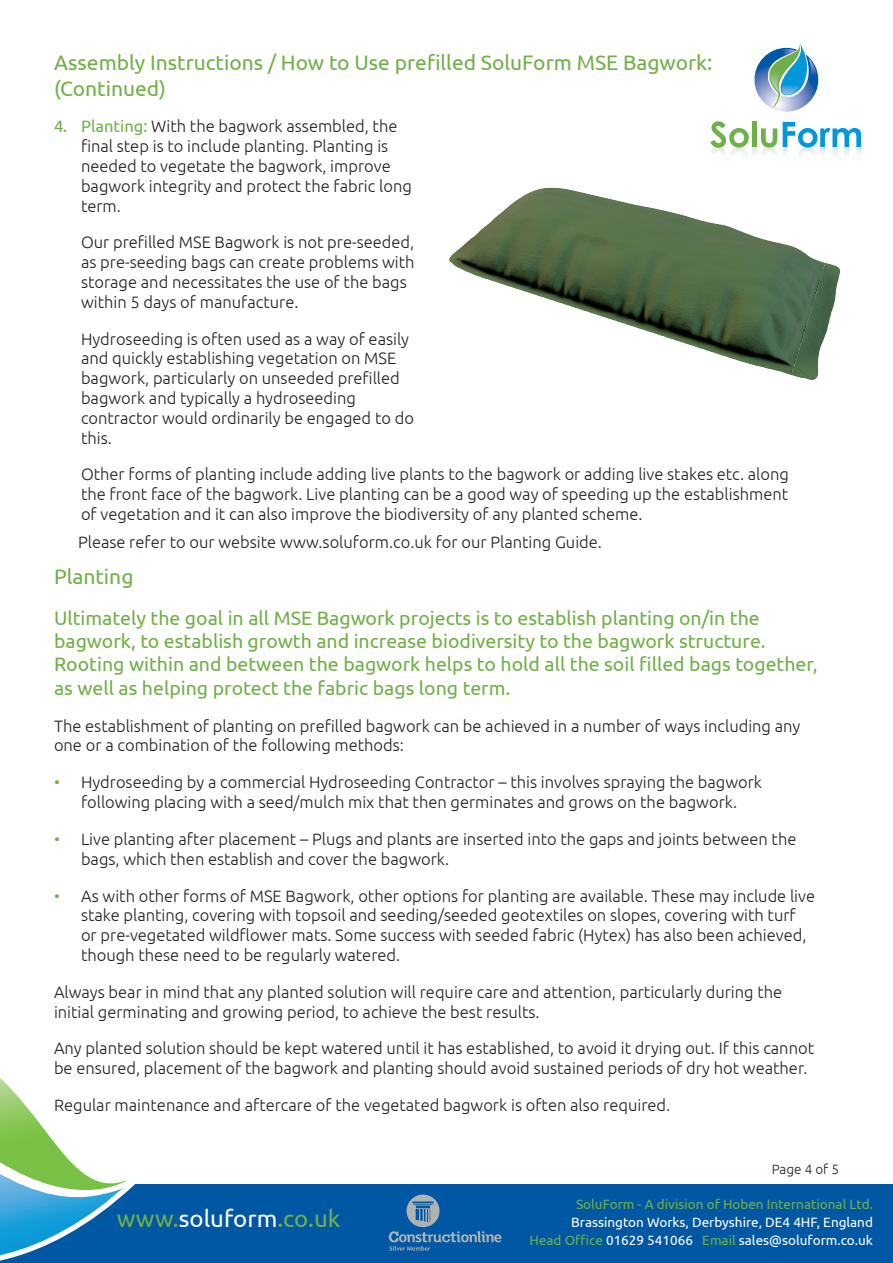
<style>
.page{position:relative;width:893px;height:1263px;background:#fff}
.page>*{position:absolute;margin:0;border:0;box-sizing:border-box;transform-origin:0 0}
.t1{font:24px "Ubuntu";color:#6fb048}
.t2{font:21px/25.2px "Ubuntu";color:#6fb048}
.t3{font:19.5px/23.4px "Ubuntu";color:#6fb048}
.t4{font:300 16.5px/19.8px "Ubuntu";color:#231f20}
.t5{font:13.5px/18px "Ubuntu";color:#fff;text-align:right}
.t6{font:13.5px "Ubuntu";color:#6fb048}
.t7{font:300 13.5px "Ubuntu";color:#231f20}
.s1{font-weight:400;color:#6fb048}
.s2{color:#6fb048}
.s3{color:#fff}
</style>
<div class="page">
<img style="left:449px;top:149px;width:391px;height:231px">
<div style="left:0;top:1184px;width:893px;height:79px;background:#0057a4"></div>
<svg style="left:0;top:1078px;width:135px;height:183px"></svg>
<svg style="left:389px;top:1194px;width:112px;height:57px"></svg>
<svg style="left:752px;top:148px;width:5px;height:25px"></svg>
<svg style="left:710px;top:121px;width:39px;height:52px"></svg>
<div style="left:752px;top:121px;width:5px;height:26px;background:#6eb049"></div>
<svg style="left:761px;top:128px;width:16px;height:38px"></svg>
<svg style="left:783px;top:122px;width:78px;height:51px"></svg>
<svg style="left:754px;top:44px;width:65px;height:68px"></svg>
<p class="t2" style="left:54px;top:50px;width:660px">Assembly Instructions / How to Use prefilled SoluForm MSE Bagwork: (Continued)</p>
<p class="t4" style="left:81px;top:116px;width:332px;text-indent:-27px"><span class="s1">4. Planting:</span> With the bagwork assembled, the final step is to include planting. Planting is needed to vegetate the bagwork, improve bagwork integrity and protect the fabric long term.</p>
<p class="t4" style="left:81px;top:232px;width:335px">Our prefilled MSE Bagwork is not pre-seeded, as pre-seeding bags can create problems with storage and necessitates the use of the bags within 5 days of manufacture.</p>
<p class="t4" style="left:81px;top:328px;width:334px">Hydroseeding is often used as a way of easily and quickly establishing vegetation on MSE bagwork, particularly on unseeded prefilled bagwork and typically a hydroseeding contractor would ordinarily be engaged to do this.</p>
<p class="t4" style="left:81px;top:464px;width:709px;text-align:justify">Other forms of planting include adding live plants to the bagwork or adding live stakes etc. along the front face of the bagwork. Live planting can be a good way of speeding up the establishment of vegetation and it can also improve the biodiversity of any planted scheme.</p>
<p class="t4" style="left:78px;top:532px;width:525px">Please refer to our website www.soluform.co.uk for our Planting Guide.</p>
<p class="t2" style="left:54px;top:563px;width:81px">Planting</p>
<p class="t3" style="left:54px;top:605px;width:765px">Ultimately the goal in all MSE Bagwork projects is to establish planting on/in the bagwork, to establish growth and increase biodiversity to the bagwork structure.<br>Rooting within and between the bagwork helps to hold all the soil filled bags together, as well as helping protect the fabric bags long term.</p>
<p class="t4" style="left:54px;top:715px;width:748px">The establishment of planting on prefilled bagwork can be achieved in a number of ways including any one or a combination of the following methods:</p>
<p class="t4" style="left:54px;top:772px;width:710px;text-align:center"><span class="s2">•</span> Hydroseeding by a commercial Hydroseeding Contractor – this involves spraying the bagwork following placing with a seed/mulch mix that then germinates and grows on the bagwork.</p>
<p class="t4" style="left:81px;top:829px;width:717px;text-indent:-27px"><span class="s2">•</span> Live planting after placement – Plugs and plants are inserted into the gaps and joints between the bags, which then establish and cover the bagwork.</p>
<p class="t4" style="left:81px;top:885px;width:736px;text-indent:-27px"><span class="s2">•</span> As with other forms of MSE Bagwork, other options for planting are available. These may include live stake planting, covering with topsoil and seeding/seeded geotextiles on slopes, covering with turf or pre-vegetated wildflower mats. Some success with seeded fabric (Hytex) has also been achieved, though these need to be regularly watered.</p>
<p class="t4" style="left:54px;top:981px;width:730px">Always bear in mind that any planted solution will require care and attention, particularly during the initial germinating and growing period, to achieve the best results.</p>
<p class="t4" style="left:54px;top:1038px;width:762px">Any planted solution should be kept watered until it has established, to avoid it drying out. If this cannot be ensured, placement of the bagwork and planting should avoid sustained periods of dry hot weather.</p>
<p class="t4" style="left:54px;top:1095px;width:618px">Regular maintenance and aftercare of the vegetated bagwork is often also required.</p>
<h1 class="t1" style="left:117px;top:1204px;width:225px">www.<span class="s3">soluform</span>.co.uk</h1>
<p class="t7" style="left:772px;top:1161px;width:69px">Page 4 of 5</p>
<p class="t6" style="left:576px;top:1196px;width:298px">SoluForm - A division of Hoben International Ltd.</p>
<p class="t5" style="left:529px;top:1212px;width:345px">Brassington Works, Derbyshire, DE4 4HF, England<br><span class="s2">Head Office</span> 01629 541066 <span class="s2">Email</span> sales@soluform.co.uk</p>
</div>
